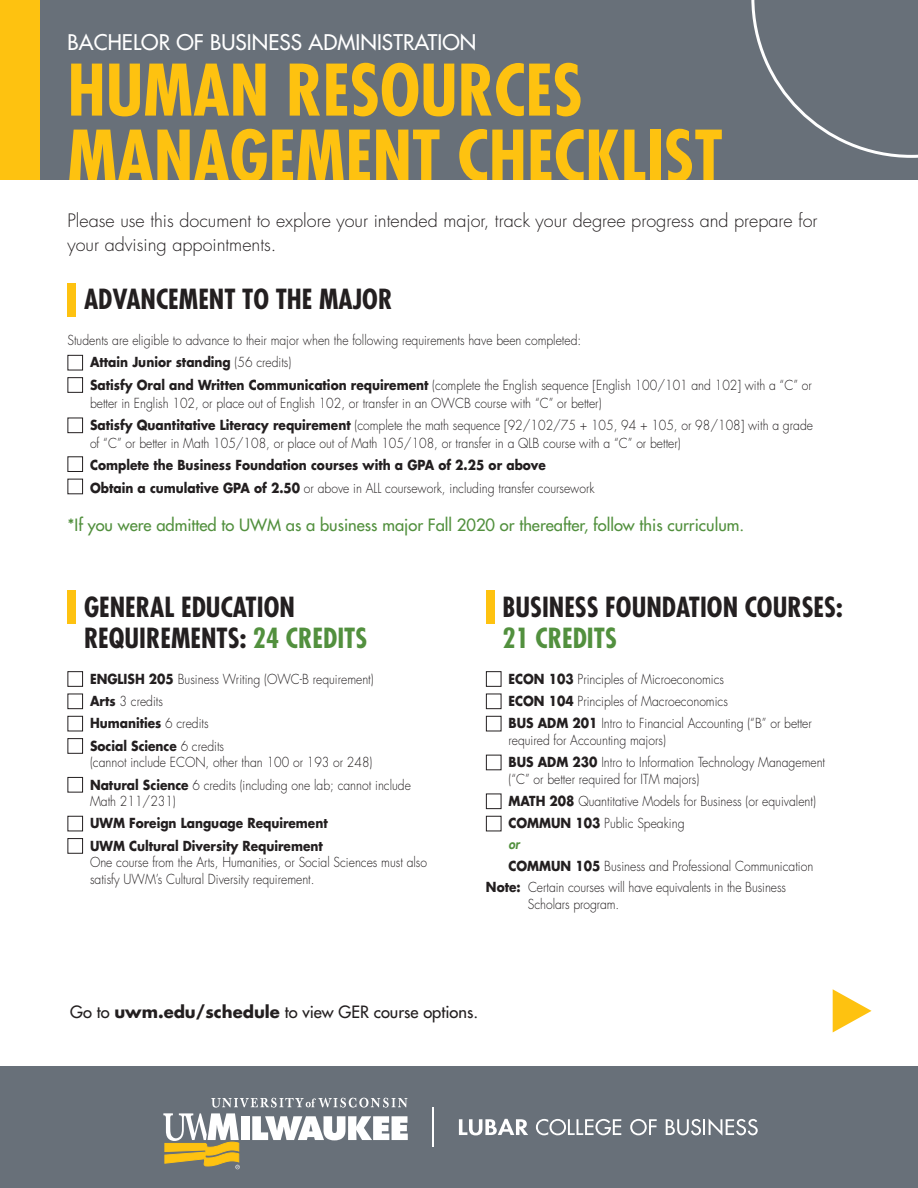
<style>
.page{position:relative;width:918px;height:1188px;background:#fff}
.page>*{position:absolute;margin:0;border:0;box-sizing:border-box;transform-origin:0 0}
.MAJOR{font:700 condensed 69px/66px "Futura Std";color:#fec210}
.BackSide_Head{font:700 condensed 27px/31.5px "Futura Std";color:#231f20}
.BACHELOR{font:500 21px "Futura Std";letter-spacing:.005em;color:#fff}
.Front_Text-Fut12_18{font:300 18px/24px "Futura Std";color:#231f20}
.Green_SubHead{font:500 16.5px "Futura Std";color:#52903e}
.Green_SubHead-2{font:500 16.5px "Futura Std";color:#231f20}
.BackSide_Text{font:300 13.5px/16.5px "Futura Std";color:#231f20;scale:.9 1}
.BackSide_Text-2{font:700 13.5px "Futura Std";color:#231f20;scale:.9 1}
.BackSide_Text-3{font:italic 800 13.5px "Futura Std";color:#52903e;scale:.9 1}
.s1{font-weight:300}
.s2{font-weight:700}
.s3{color:#52903e}
</style>
<div class="page">
<div style="left:40px;top:0;width:878px;height:180px;background:#687079"></div>
<div style="left:0;top:1066px;width:918px;height:122px;background:#687079"></div>
<svg style="left:751px;top:0;width:167px;height:158px"></svg>
<div style="left:0;top:0;width:40px;height:180px;background:#fec210"></div>
<svg style="left:163px;top:1098px;width:245px;height:71px"></svg>
<hr style="left:433px;top:1107px;width:1px;height:40px;background:#fff">
<svg style="left:459px;top:1119px;width:69px;height:16px"></svg>
<svg style="left:630px;top:1119px;width:27px;height:16px"></svg>
<svg style="left:666px;top:1119px;width:92px;height:17px"></svg>
<svg style="left:536px;top:1119px;width:85px;height:16px"></svg>
<svg style="left:833px;top:989px;width:39px;height:43px"></svg>
<div style="left:68px;top:591px;width:8px;height:33px;background:#fec210"></div>
<div style="left:68px;top:671px;width:15px;height:16px;border:1px solid #231f20"></div>
<div style="left:68px;top:694px;width:15px;height:15px;border:1px solid #231f20"></div>
<div style="left:68px;top:716px;width:15px;height:15px;border:1px solid #231f20"></div>
<div style="left:68px;top:738px;width:15px;height:16px;border:1px solid #231f20"></div>
<div style="left:68px;top:777px;width:15px;height:16px;border:1px solid #231f20"></div>
<div style="left:68px;top:816px;width:15px;height:15px;border:1px solid #231f20"></div>
<div style="left:68px;top:838px;width:15px;height:16px;border:1px solid #231f20"></div>
<div style="left:68px;top:284px;width:8px;height:33px;background:#fec210"></div>
<div style="left:68px;top:355px;width:15px;height:15px;border:1px solid #231f20"></div>
<div style="left:68px;top:377px;width:15px;height:16px;border:1px solid #231f20"></div>
<div style="left:68px;top:418px;width:15px;height:15px;border:1px solid #231f20"></div>
<div style="left:68px;top:456px;width:15px;height:16px;border:1px solid #231f20"></div>
<div style="left:68px;top:479px;width:15px;height:15px;border:1px solid #231f20"></div>
<div style="left:486px;top:591px;width:8px;height:33px;background:#fec210"></div>
<div style="left:486px;top:671px;width:15px;height:16px;border:1px solid #231f20"></div>
<div style="left:486px;top:694px;width:15px;height:15px;border:1px solid #231f20"></div>
<div style="left:486px;top:716px;width:15px;height:15px;border:1px solid #231f20"></div>
<div style="left:486px;top:755px;width:15px;height:15px;border:1px solid #231f20"></div>
<div style="left:486px;top:794px;width:15px;height:15px;border:1px solid #231f20"></div>
<div style="left:486px;top:816px;width:15px;height:15px;border:1px solid #231f20"></div>
<p class="BACHELOR" style="left:68px;top:29px;width:410px">BACHELOR OF BUSINESS ADMINISTRATION</p>
<p class="MAJOR" style="left:68px;top:57px;width:657px">HUMAN RESOURCES<br>MANAGEMENT CHECKLIST</p>
<p class="Front_Text-Fut12_18" style="left:68px;top:209px;width:752px">Please use this document to explore your intended major, track your degree progress and prepare for your advising appointments.</p>
<p class="BackSide_Head" style="left:84px;top:284px;width:310px">ADVANCEMENT TO THE MAJOR</p>
<p class="BackSide_Text" style="left:68px;top:332px;width:572px">Students are eligible to advance to their major when the following requirements have been completed:</p>
<p class="BackSide_Text-2" style="left:90px;top:353px;width:225px">Attain Junior standing <span class="s1">(56 credits)</span></p>
<p class="BackSide_Text" style="left:90px;top:376px;width:804px;line-height:18px"><span class="s2">Satisfy Oral and Written Communication requirement</span> (complete the English sequence [English 100/101 and 102] with a “C” or better in English 102, or place out of English 102, or transfer in an OWCB course with “C” or better)</p>
<p class="BackSide_Text" style="left:90px;top:417px;width:805px;line-height:18px"><span class="s2">Satisfy Quantitative Literacy requirement</span> (complete the math sequence [92/102/75 + 105, 94 + 105, or 98/108] with a grade of “C” or better in Math 105/108, or place out of Math 105/108, or transfer in a QLB course with a “C” or better)</p>
<p class="BackSide_Text-2" style="left:90px;top:456px;width:508px">Complete the Business Foundation courses with a GPA of 2.25 or above</p>
<p class="BackSide_Text" style="left:90px;top:480px;width:562px"><span class="s2">Obtain a cumulative GPA of 2.50</span> or above in ALL coursework, including transfer coursework</p>
<p class="Green_SubHead" style="left:68px;top:515px;width:678px">*If you were admitted to UWM as a business major Fall 2020 or thereafter, follow this curriculum.</p>
<p class="BackSide_Head" style="left:84px;top:591px;width:285px">GENERAL EDUCATION<br>REQUIREMENTS: <span class="s3">24 CREDITS</span></p>
<p class="BackSide_Text" style="left:90px;top:671px;width:317px"><span class="s2">ENGLISH 205</span> Business Writing (OWC-B requirement)</p>
<p class="BackSide_Text" style="left:90px;top:693px;width:83px"><span class="s2">Arts</span> 3 credits</p>
<p class="BackSide_Text-2" style="left:90px;top:714px;width:133px">Humanities <span class="s1">6 credits</span></p>
<p class="BackSide_Text" style="left:90px;top:738px;width:315px"><span class="s2">Social Science</span> 6 credits<br>(cannot include ECON, other than 100 or 193 or 248)</p>
<p class="BackSide_Text" style="left:90px;top:777px;width:358px"><span class="s2">Natural Science</span> 6 credits (including one lab; cannot include<br>Math 211/231)</p>
<p class="BackSide_Text-2" style="left:90px;top:814px;width:266px">UWM Foreign Language Requirement</p>
<p class="BackSide_Text" style="left:90px;top:838px;width:376px"><span class="s2">UWM Cultural Diversity Requirement<br></span>One course from the Arts, Humanities, or Social Sciences must also satisfy UWM’s Cultural Diversity requirement.</p>
<p class="BackSide_Head" style="left:502px;top:591px;width:342px">BUSINESS FOUNDATION COURSES:<br><span class="s3">21 CREDITS</span></p>
<p class="BackSide_Text" style="left:508px;top:671px;width:241px"><span class="s2">ECON 103</span> Principles of Microeconomics</p>
<p class="BackSide_Text" style="left:508px;top:693px;width:245px"><span class="s2">ECON 104</span> Principles of Macroeconomics</p>
<p class="BackSide_Text" style="left:508px;top:716px;width:339px"><span class="s2">BUS ADM 201</span> Intro to Financial Accounting (“B” or better required for Accounting majors)</p>
<p class="BackSide_Text" style="left:508px;top:754px;width:353px"><span class="s2">BUS ADM 230</span> Intro to Information Technology Management (“C” or better required for ITM majors)</p>
<p class="BackSide_Text" style="left:508px;top:793px;width:343px"><span class="s2">MATH 208</span> Quantitative Models for Business (or equivalent)</p>
<p class="BackSide_Text" style="left:508px;top:816px;width:197px"><span class="s2">COMMUN 103</span> Public Speaking</p>
<p class="BackSide_Text-3" style="left:508px;top:836px;width:14px">or</p>
<p class="BackSide_Text" style="left:508px;top:859px;width:340px"><span class="s2">COMMUN 105</span> Business and Professional Communication</p>
<p class="BackSide_Text" style="left:528px;top:880px;width:288px;text-indent:-42px"><span class="s2">Note:</span> Certain courses will have equivalents in the Business<br>Scholars program.</p>
<p class="Green_SubHead-2" style="left:70px;top:1001px;width:410px">Go to <span class="s2">uwm.edu/schedule</span> to view GER course options.</p>
</div>
